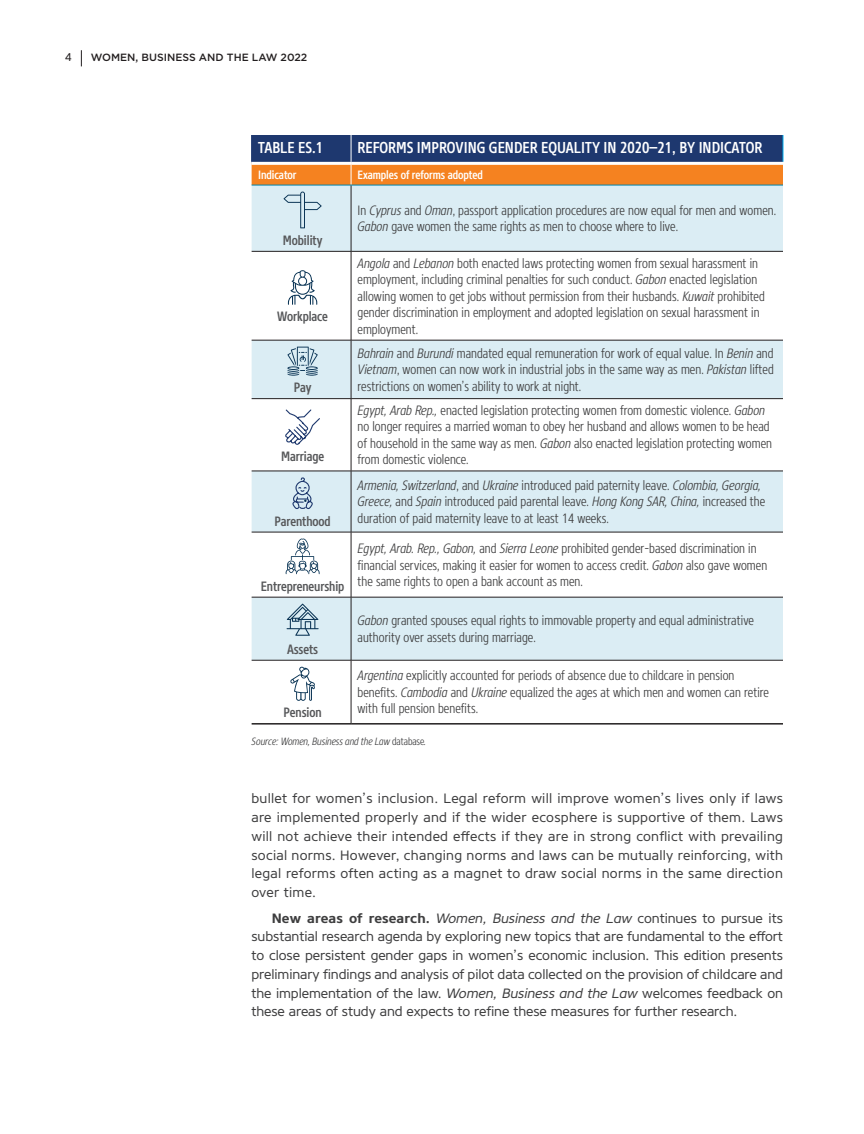
<style>
.page{position:relative;width:864px;height:1134px;background:#fff}
.page>*{position:absolute;margin:0;border:0;box-sizing:border-box;transform-origin:0 0}
.Table_tilte{font:500 15.75px "Core Sans N57 Cn";color:#fff}
.M_Table-_Text{font:300 13.5px/16.5px "Core Sans N37 Cn";letter-spacing:.005em;color:#3e3e3f}
.Body_text_next{font:13.5px/18.8px "Core Sans N45";letter-spacing:.005em;color:#3e3e3f;text-align:justify}
.Main_Table_Left_Head{font:500 13.5px "Core Sans N57 Cn";letter-spacing:-.005em;color:#57585a}
.Main_Table_Column_He{font:500 12px "Core Sans N57 Cn";letter-spacing:-.005em;color:#fff}
.t1{font:11.25px "Core Sans N45";color:#231f20}
._2019_Table_Source{font:italic 300 10.5px "Core Sans N37 Cn";letter-spacing:-.005em;color:#3e3e3f}
.t2{font:500 10.5px "Gotham";color:#231f20}
.s1{font-style:italic}
.s2{font-style:normal}
.s3{font-family:"Core Sans N65";font-weight:700}
</style>
<div class="page">
<svg style="left:81px;top:50px;width:1px;height:16px"></svg>
<svg style="left:252px;top:186px;width:531px;height:474px;fill:#dbedf4"></svg>
<hr style="left:252px;top:251px;width:99px;height:1px;background:#231f20">
<hr style="left:252px;top:340px;width:99px;height:1px;background:#231f20">
<hr style="left:252px;top:398px;width:99px;height:1px;background:#231f20">
<hr style="left:252px;top:471px;width:99px;height:1px;background:#231f20">
<hr style="left:252px;top:532px;width:99px;height:1px;background:#231f20">
<hr style="left:252px;top:597px;width:99px;height:1px;background:#231f20">
<hr style="left:252px;top:660px;width:99px;height:1px;background:#231f20">
<hr style="left:252px;top:723px;width:99px;height:2px;background:#231f20">
<hr style="left:351px;top:185px;width:1px;height:66px;background:#231f20">
<hr style="left:351px;top:251px;width:432px;height:1px;background:#231f20">
<hr style="left:351px;top:252px;width:1px;height:88px;background:#231f20">
<hr style="left:351px;top:340px;width:432px;height:1px;background:#231f20">
<hr style="left:351px;top:340px;width:1px;height:58px;background:#231f20">
<hr style="left:351px;top:398px;width:432px;height:1px;background:#231f20">
<hr style="left:351px;top:399px;width:1px;height:72px;background:#231f20">
<hr style="left:351px;top:471px;width:432px;height:1px;background:#231f20">
<hr style="left:351px;top:471px;width:1px;height:61px;background:#231f20">
<hr style="left:351px;top:532px;width:432px;height:1px;background:#231f20">
<hr style="left:351px;top:532px;width:1px;height:65px;background:#231f20">
<hr style="left:351px;top:597px;width:432px;height:1px;background:#231f20">
<hr style="left:351px;top:597px;width:1px;height:63px;background:#231f20">
<hr style="left:351px;top:660px;width:432px;height:1px;background:#231f20">
<hr style="left:351px;top:660px;width:1px;height:63px;background:#231f20">
<hr style="left:351px;top:723px;width:432px;height:2px;background:#231f20">
<svg style="left:251px;top:135px;width:533px;height:50px;background:#806259"></svg>
<hr style="left:252px;top:185px;width:99px;height:1px;background:#0083a9">
<hr style="left:351px;top:185px;width:432px;height:1px;background:#0083a9">
<svg style="left:284px;top:192px;width:38px;height:36px"></svg>
<svg style="left:288px;top:270px;width:29px;height:35px"></svg>
<svg style="left:287px;top:347px;width:31px;height:29px"></svg>
<svg style="left:285px;top:408px;width:36px;height:37px"></svg>
<svg style="left:291px;top:477px;width:23px;height:33px"></svg>
<svg style="left:286px;top:539px;width:34px;height:35px"></svg>
<svg style="left:287px;top:604px;width:32px;height:32px"></svg>
<svg style="left:290px;top:667px;width:25px;height:34px"></svg>
<p class="t1" style="left:65px;top:50px;width:8px">4</p>
<p class="t2" style="left:91px;top:51px;width:218px">WOMEN, BUSINESS AND THE LAW 2022</p>
<p class="Table_tilte" style="left:258px;top:137px;width:67px">TABLE ES.1</p>
<p class="Table_tilte" style="left:358px;top:137px;width:406px">REFORMS IMPROVING GENDER EQUALITY IN 2020–21, BY INDICATOR</p>
<p class="Main_Table_Column_He" style="left:258px;top:167px;width:40px">Indicator</p>
<p class="Main_Table_Column_He" style="left:358px;top:167px;width:127px">Examples of reforms adopted</p>
<p class="Main_Table_Left_Head" style="left:283px;top:231px;width:41px">Mobility</p>
<p class="Main_Table_Left_Head" style="left:277px;top:308px;width:52px">Workplace</p>
<p class="Main_Table_Left_Head" style="left:294px;top:379px;width:19px">Pay</p>
<p class="Main_Table_Left_Head" style="left:281px;top:448px;width:45px">Marriage</p>
<p class="Main_Table_Left_Head" style="left:275px;top:512px;width:58px">Parenthood</p>
<p class="Main_Table_Left_Head" style="left:261px;top:577px;width:85px">Entrepreneurship</p>
<p class="Main_Table_Left_Head" style="left:287px;top:640px;width:33px">Assets</p>
<p class="M_Table-_Text" style="left:358px;top:202px;width:420px">In <span class="s1">Cyprus</span> and <span class="s1">Oman</span>, passport application procedures are now equal for men and women.<br><span class="s1">Gabon</span> gave women the same rights as men to choose where to live.</p>
<p class="M_Table-_Text" style="left:358px;top:255px;width:409px"><span class="s1">Angola</span> and <span class="s1">Lebanon</span> both enacted laws protecting women from sexual harassment in employment, including criminal penalties for such conduct. <span class="s1">Gabon</span> enacted legislation allowing women to get jobs without permission from their husbands. <span class="s1">Kuwait</span> prohibited gender discrimination in employment and adopted legislation on sexual harassment in employment.</p>
<p class="M_Table-_Text" style="left:358px;top:345px;width:418px;text-align:justify"><span class="s1">Bahrain</span> and <span class="s1">Burundi</span> mandated equal remuneration for work of equal value. In <span class="s1">Benin</span> and <span class="s1">Vietnam</span>, women can now work in industrial jobs in the same way as men. <span class="s1">Pakistan</span> lifted restrictions on women’s ability to work at night.</p>
<p class="M_Table-_Text" style="left:358px;top:402px;width:416px"><span class="s1">Egypt, Arab Rep.,</span> enacted legislation protecting women from domestic violence. <span class="s1">Gabon </span>no longer requires a married woman to obey her husband and allows women to be head of household in the same way as men. <span class="s1">Gabon</span> also enacted legislation protecting women from domestic violence.</p>
<p class="M_Table-_Text" style="left:358px;top:477px;width:409px"><span class="s1">Armenia, Switzerland</span>, and <span class="s1">Ukraine</span> introduced paid paternity leave. <span class="s1">Colombia, Georgia,<br>Greece,</span> and <span class="s1">Spain</span> introduced paid parental leave. <span class="s1">Hong Kong SAR, China,</span> increased the duration of paid maternity leave to at least 14 weeks.</p>
<p class="M_Table-_Text" style="left:358px;top:540px;width:411px"><span class="s1">Egypt, Arab. Rep., Gabon,</span> and <span class="s1">Sierra Leone</span> prohibited gender-based discrimination in financial services, making it easier for women to access credit. <span class="s1">Gabon</span> also gave women the same rights to open a bank account as men.</p>
<p class="M_Table-_Text" style="left:358px;top:612px;width:398px"><span class="s1">Gabon</span> granted spouses equal rights to immovable property and equal administrative authority over assets during marriage.</p>
<p class="M_Table-_Text" style="left:358px;top:668px;width:413px"><span class="s1">Argentina</span> explicitly accounted for periods of absence due to childcare in pension benefits. <span class="s1">Cambodia</span> and <span class="s1">Ukraine</span> equalized the ages at which men and women can retire with full pension benefits.</p>
<p class="_2019_Table_Source" style="left:252px;top:734px;width:176px">Source: Women, Business and the Law <span class="s2">database</span>.</p>
<p class="Main_Table_Left_Head" style="left:284px;top:704px;width:40px">Pension</p>
<p class="Body_text_next" style="left:251px;top:789px;width:533px">bullet for women’s inclusion. Legal reform will improve women’s lives only if laws are implemented properly and if the wider ecosphere is supportive of them. Laws will not achieve their intended effects if they are in strong conflict with prevailing social norms. However, changing norms and laws can be mutually reinforcing, with legal reforms often acting as a magnet to draw social norms in the same direction over time.</p>
<p class="Body_text_next" style="left:251px;top:909px;width:533px;text-indent:20px"><span class="s3">New areas of research.</span> <span class="s1">Women, Business and the Law</span> continues to pursue its substantial research agenda by exploring new topics that are fundamental to the effort to close persistent gender gaps in women’s economic inclusion. This edition presents preliminary findings and analysis of pilot data collected on the provision of childcare and the implementation of the law. <span class="s1">Women, Business and the Law</span> welcomes feedback on these areas of study and expects to refine these measures for further research.</p>
</div>
